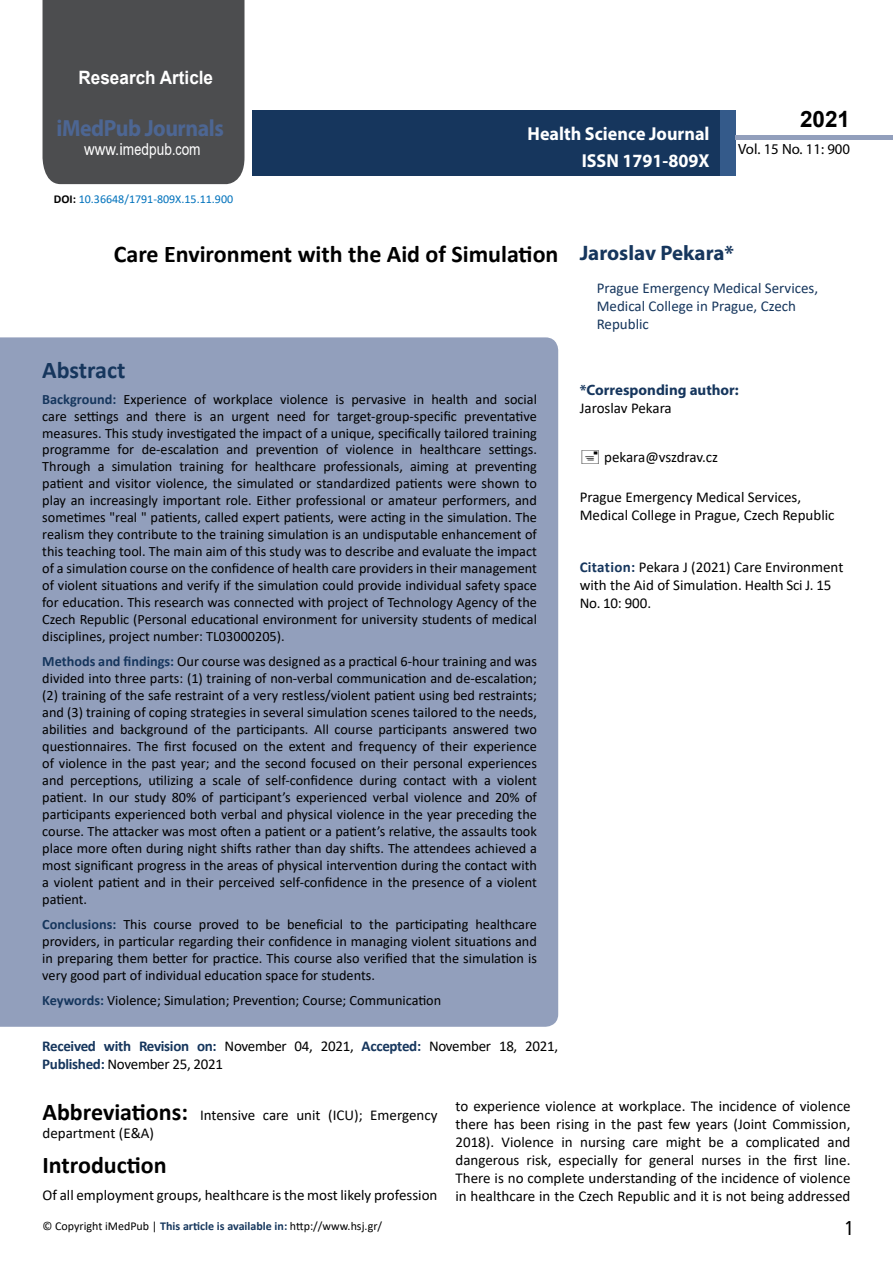
<style>
.page{position:relative;width:893px;height:1263px;background:#fff}
.page>*{position:absolute;margin:0;border:0;box-sizing:border-box;transform-origin:0 0}
.t1{font:25.5px "Tunga";color:#000}
.t2{font:700 24px "Calibri";color:#000}
.t3{font:700 24px "Calibri";color:#16365d}
.t4{font:700 23.4px "Myriad Pro";letter-spacing:-.02em;color:#4d6693;scale:.93 1}
.t5{font:700 22.5px "Arial";color:#000}
.t6{font:700 21px "Myriad Pro";color:#16365d}
.t7{font:700 18.75px/27.2px "Myriad Pro";color:#fff;text-align:right;scale:.96 1}
.t8{font:700 18.45px "Arial";color:#fff;scale:.93 1}
.t9{font:16.5px "Arial";letter-spacing:.005em;color:#fff;scale:.89 1}
.t10{font:15px/18px "Calibri";color:#000}
.t11{font:15px/18px "Calibri";letter-spacing:-.02em;color:#000}
.t12{font:15px/18px "Calibri";color:#16365d}
.t13{font:700 15px "Myriad Pro";color:#16365d}
.t14{font:14.85px "Myriad Pro";color:#000}
.t15{font:14.25px/17px "Calibri";color:#000;text-align:justify}
.t16{font:12px "Calibri";color:#000}
.t17{font:12px "Calibri";color:#0072bc}
.s1{font-family:"Calibri"}
.s2{font-weight:700;color:#000}
.s3{font-weight:700;color:#16365d}
.s4{font-weight:700;font-size:24px}
.s5{font-weight:700;color:#16375d}
</style>
<div class="page">
<div style="left:252px;top:110px;width:469px;height:66px;background:#16365d"></div>
<div style="left:720px;top:110px;width:16px;height:66px;background:#345a8a"></div>
<div style="left:736px;top:135px;width:157px;height:5px;background:#929fbc"></div>
<div style="left:43px;top:0;width:201px;height:184px;background:#4c4d4f"></div>
<div style="left:0;top:337px;width:558px;height:690px;background:#929fbc"></div>
<p class="t8" style="left:79px;top:64px;width:146px">Research Article</p>
<h3 class="t4" style="left:57px;top:113px;width:181px">iMedPub Journals</h3>
<p class="t9" style="left:84px;top:138px;width:132px">www.imedpub<span class="s1">.</span>com</p>
<p class="t17" style="left:54px;top:191px;width:181px"><span class="s2">DOI:</span> 10.36648/1791-809X.15.11.900</p>
<h3 class="t7" style="left:528px;top:119px;width:191px">Health Science Journal<br>ISSN 1791-809X</h3>
<h3 class="t5" style="left:800px;top:104px;width:52px">2021</h3>
<p class="t14" style="left:738px;top:140px;width:114px">Vol. 15 No. 11: 900</p>
<h2 class="t2" style="left:114px;top:237px;width:446px">Care Environment with the Aid of Simulation</h2>
<h2 class="t3" style="left:42px;top:353px;width:85px">Abstract</h2>
<p class="t15" style="left:42px;top:390px;width:496px"><span class="s3">Background:</span> Experience of workplace violence is pervasive in health and social care settings and there is an urgent need for target-group-specific preventative measures. This study investigated the impact of a unique, specifically tailored training programme for de-escalation and prevention of violence in healthcare settings.<br>Through a simulation training for healthcare professionals, aiming at preventing patient and visitor violence, the simulated or standardized patients were shown to play an increasingly important role. Either professional or amateur performers, and sometimes "real " patients, called expert patients, were acting in the simulation. The realism they contribute to the training simulation is an undisputable enhancement of this teaching tool. The main aim of this study was to describe and evaluate the impact of a simulation course on the confidence of health care providers in their management of violent situations and verify if the simulation could provide individual safety space for education. This research was connected with project of Technology Agency of the Czech Republic (Personal educational environment for university students of medical disciplines, project number: TL03000205).</p>
<p class="t15" style="left:42px;top:653px;width:496px"><span class="s3">Methods and findings:</span> Our course was designed as a practical 6-hour training and was divided into three parts: (1) training of non-verbal communication and de-escalation; (2) training of the safe restraint of a very restless/violent patient using bed restraints; and (3) training of coping strategies in several simulation scenes tailored to the needs, abilities and background of the participants. All course participants answered two questionnaires. The first focused on the extent and frequency of their experience of violence in the past year; and the second focused on their personal experiences and perceptions, utilizing a scale of self-confidence during contact with a violent patient. In our study 80% of participant’s experienced verbal violence and 20% of participants experienced both verbal and physical violence in the year preceding the course. The attacker was most often a patient or a patient’s relative, the assaults took place more often during night shifts rather than day shifts. The attendees achieved a most significant progress in the areas of physical intervention during the contact with a violent patient and in their perceived self-confidence in the presence of a violent patient.</p>
<p class="t15" style="left:42px;top:915px;width:496px"><span class="s3">Conclusions:</span> This course proved to be beneficial to the participating healthcare providers, in particular regarding their confidence in managing violent situations and in preparing them better for practice. This course also verified that the simulation is very good part of individual education space for students.</p>
<p class="t15" style="left:42px;top:992px;width:401px"><span class="s3">Keywords:</span> Violence; Simulation; Prevention; Course; Communication</p>
<h3 class="t6" style="left:580px;top:239px;width:156px">Jaroslav Pekara*</h3>
<p class="t12" style="left:597px;top:278px;width:223px">Prague Emergency Medical Services,<br>Medical College in Prague, Czech<br>Republic</p>
<p class="t13" style="left:580px;top:380px;width:161px">*Corresponding author:</p>
<p class="t10" style="left:580px;top:398px;width:94px">Jaroslav Pekara</p>
<p class="t10" style="left:604px;top:448px;width:115px">pekara@vszdrav.cz</p>
<p class="t10" style="left:580px;top:487px;width:256px">Prague Emergency Medical Services,<br>Medical College in Prague, Czech Republic</p>
<p class="t10" style="left:580px;top:557px;width:265px"><span class="s3">Citation:</span> Pekara J (2021) Care Environment with the Aid of Simulation. Health Sci J. 15<br>No. 10: 900.</p>
<p class="t11" style="left:42px;top:1036px;width:517px"><span class="s3">Received with Revision on:</span> November 04, 2021, <span class="s3">Accepted:</span> November 18, 2021,<br><span class="s3">Published:</span> November 25, 2021</p>
<p class="t10" style="left:43px;top:1106px;width:396px"><span class="s4">Abbreviations:</span> Intensive care unit (ICU); Emergency department (E&amp;A)</p>
<h2 class="t2" style="left:43px;top:1148px;width:126px">Introduction</h2>
<p class="t10" style="left:43px;top:1185px;width:396px">Of all employment groups, healthcare is the most likely profession</p>
<p class="t10" style="left:455px;top:1096px;width:396px;text-align:justify">to experience violence at workplace. The incidence of violence there has been rising in the past few years (Joint Commission, 2018). Violence in nursing care might be a complicated and dangerous risk, especially for general nurses in the first line.<br>There is no complete understanding of the incidence of violence in healthcare in the Czech Republic and it is not being addressed</p>
<p class="t16" style="left:43px;top:1217px;width:341px">© Copyright iMedPub | <span class="s5">This article is available in:</span> http://www.hsj.gr/</p>
<h1 class="t1" style="left:845px;top:1211px;width:9px">1</h1>
</div>
